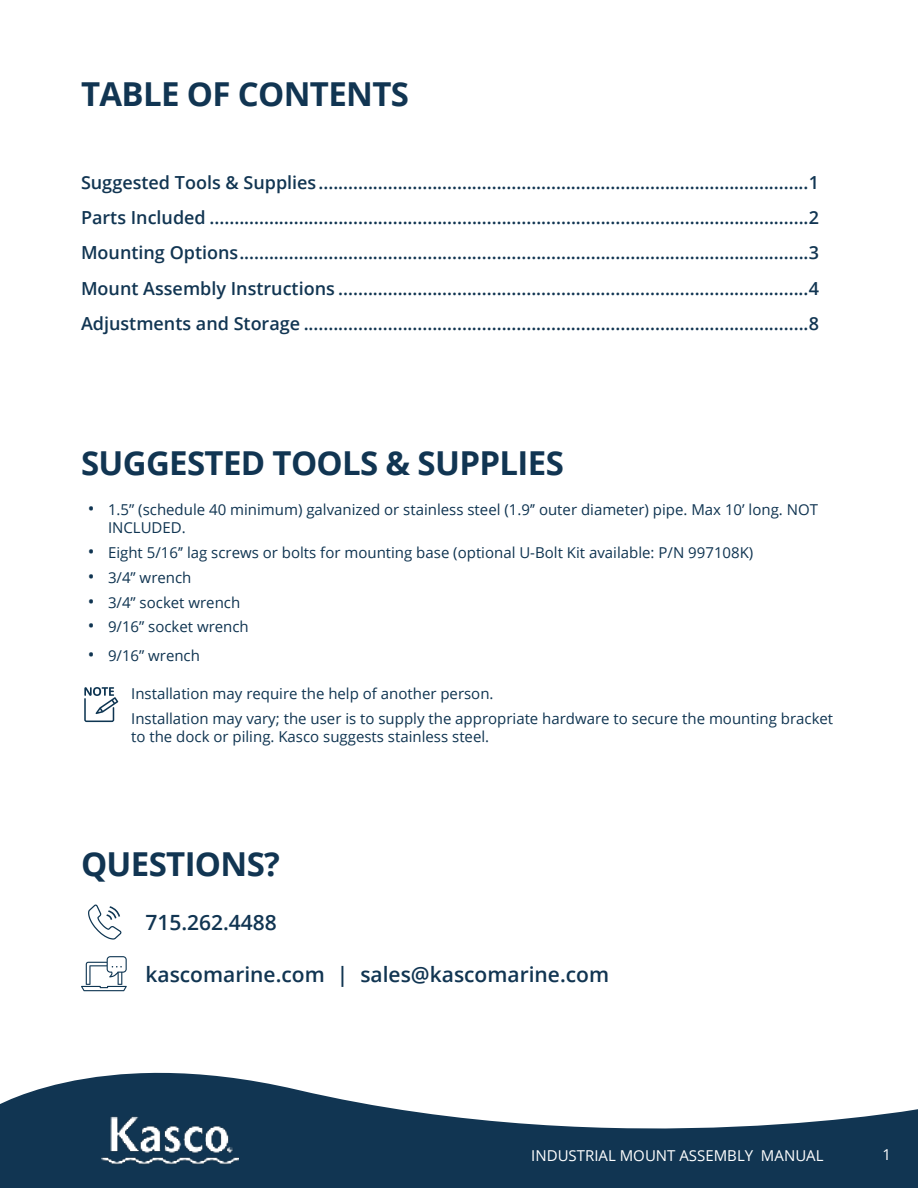
<style>
.page{position:relative;width:918px;height:1188px;background:#fff}
.page>*{position:absolute;margin:0;border:0;box-sizing:border-box;transform-origin:0 0}
.t1{font:700 33px "Open Sans";letter-spacing:-.02em;color:#113552}
.t2{font:600 21px "Open Sans";color:#113552}
.t3{font:600 18px/35.1px "Open Sans";color:#113552;text-align:justify}
.t4{font:15px/18px "Open Sans";color:#0f3451}
.t5{font:15px "Open Sans";color:#fff}
.s1{font-size:18px}
</style>
<div class="page">
<svg style="left:0;top:1072px;width:918px;height:116px;fill:#113552"></svg>
<img style="left:101px;top:1113px;width:137px;height:53px">
<svg style="left:88px;top:904px;width:34px;height:36px"></svg>
<svg style="left:81px;top:956px;width:46px;height:35px"></svg>
<svg style="left:84px;top:687px;width:34px;height:35px"></svg>
<h1 class="t1" style="left:81px;top:82px;width:329px">TABLE OF CONTENTS</h1>
<p class="t3" style="left:81px;top:167px;width:740px">Suggested Tools &amp; Supplies ...................................................................................................1<br>Parts Included .........................................................................................................................2<br>Mounting Options ...................................................................................................................3<br>Mount Assembly Instructions ...............................................................................................4<br>Adjustments and Storage ......................................................................................................8</p>
<h1 class="t1" style="left:81px;top:451px;width:484px">SUGGESTED TOOLS &amp; SUPPLIES</h1>
<p class="t4" style="left:108px;top:503px;width:712px;text-indent:-20px"><span class="s1">•</span> 1.5” (schedule 40 minimum) galvanized or stainless steel (1.9’’ outer diameter) pipe. Max 10’ long. NOT<br>INCLUDED.</p>
<p class="t4" style="left:88px;top:545px;width:667px"><span class="s1">•</span> Eight 5/16’’ lag screws or bolts for mounting base (optional U-Bolt Kit available: P/N 997108K)</p>
<p class="t4" style="left:88px;top:570px;width:105px"><span class="s1">•</span> 3/4’’ wrench</p>
<p class="t4" style="left:88px;top:595px;width:154px"><span class="s1">•</span> 3/4’’ socket wrench</p>
<p class="t4" style="left:88px;top:620px;width:163px"><span class="s1">•</span> 9/16’’ socket wrench</p>
<p class="t4" style="left:88px;top:648px;width:114px"><span class="s1">•</span> 9/16’’ wrench</p>
<p class="t4" style="left:131px;top:683px;width:704px;line-height:24.8px">Installation may require the help of another person.<br>Installation may vary; the user is to supply the appropriate hardware to secure the mounting bracket</p>
<p class="t4" style="left:131px;top:729px;width:360px">to the dock or piling. Kasco suggests stainless steel.</p>
<h1 class="t1" style="left:81px;top:852px;width:200px">QUESTIONS?</h1>
<p class="t2" style="left:146px;top:914px;width:133px">715.262.4488</p>
<p class="t2" style="left:146px;top:966px;width:465px">kascomarine.com | sales@kascomarine.com</p>
<p class="t5" style="left:531px;top:1149px;width:294px">INDUSTRIAL MOUNT ASSEMBLY MANUAL</p>
<p class="t5" style="left:882px;top:1149px;width:10px">1</p>
</div>
